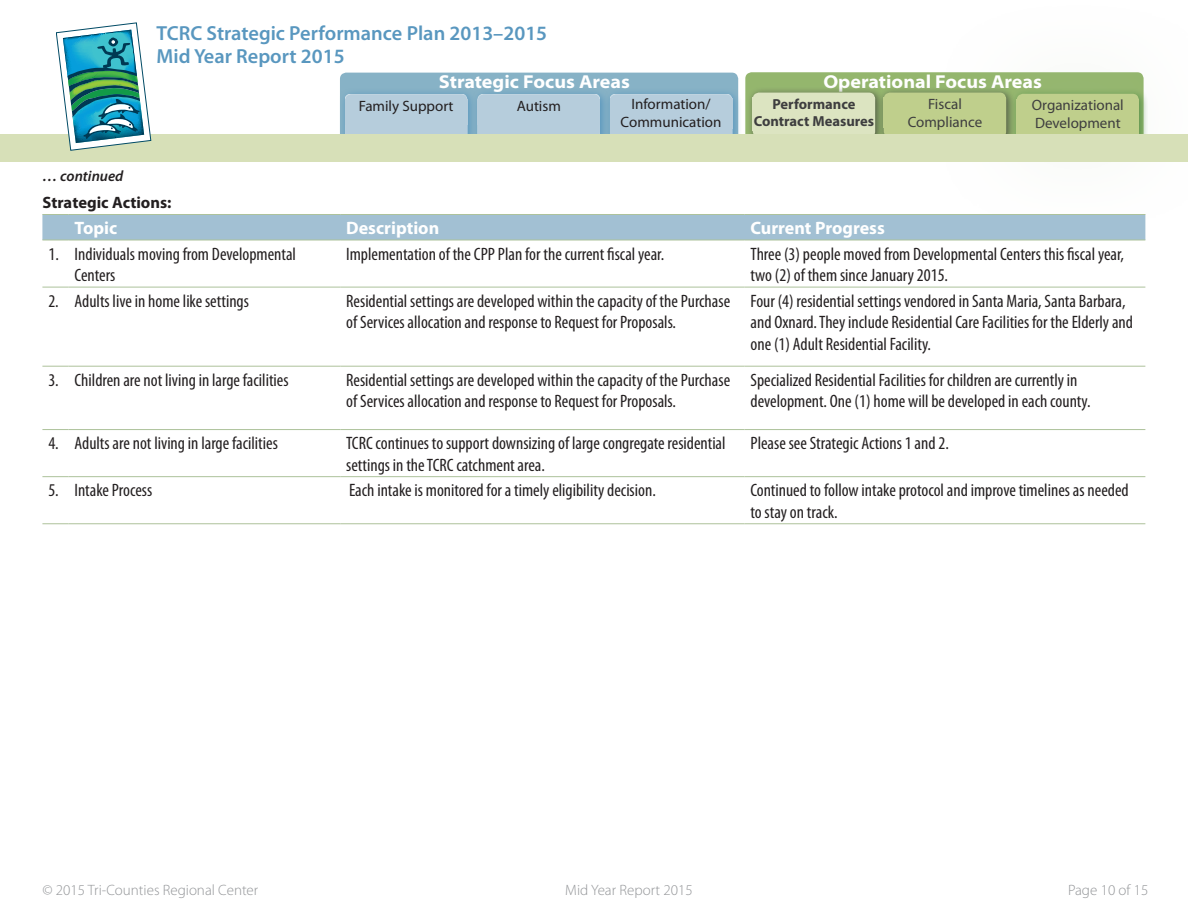
<style>
.page{position:relative;width:1188px;height:918px;background:#fff}
.page>*{position:absolute;margin:0;border:0;box-sizing:border-box;transform-origin:0 0}
.t1{font:600 20.4px/23.2px "Myriad Pro";color:#5997bf}
.t2{font:700 semi-expanded 18.75px "Myriad Pro";color:#fff}
.t3{font:condensed 18px/21.6px "Myriad Pro";color:#231f20}
.t4{font:700 18px "Myriad Pro";color:#fff}
.t5{font:700 16.5px "Myriad Pro";color:#231f20}
.t6{font:300 15px "Myriad Pro";color:#939598}
.t7{font:15px/18px "Myriad Pro";color:#231f20;text-align:center}
.t8{font:15px/18px "Myriad Pro";color:#3e3e3f}
.t9{font:italic 600 15px "Myriad Pro";color:#231f20}
.t10{font:700 14.55px/17.4px "Myriad Pro";color:#3e3e3f;text-align:center}
</style>
<div class="page">
<div style="left:340px;top:73px;width:398px;height:67px;background:#87b2c6;border-radius:6px"></div>
<svg style="left:343px;top:92px;width:129px;height:42px"></svg>
<div style="left:345px;top:94px;width:122px;height:45px;background:#b6cddc;border-radius:6px"></div>
<svg style="left:609px;top:88px;width:131px;height:46px"></svg>
<div style="left:610px;top:94px;width:122px;height:45px;background:#b6cddc;border-radius:6px"></div>
<svg style="left:472px;top:92px;width:137px;height:42px"></svg>
<div style="left:478px;top:94px;width:122px;height:45px;background:#b6cddc;border-radius:6px"></div>
<div style="left:745px;top:72px;width:399px;height:68px;background:#94b66d;border-radius:6px"></div>
<div style="left:920px;top:0;width:268px;height:239px;background:#adc29b;opacity:.3"></div>
<div style="left:1017px;top:94px;width:122px;height:45px;background:#bfcf8c;border-radius:6px"></div>
<div style="left:743px;top:83px;width:142px;height:64px;background:#adc29b;opacity:.3"></div>
<div style="left:753px;top:93px;width:122px;height:45px;background:#dce4c1;border-radius:6px"></div>
<div style="left:874px;top:83px;width:142px;height:64px;background:#adc29b;opacity:.3"></div>
<div style="left:884px;top:93px;width:122px;height:45px;background:#bfcf8c;border-radius:6px"></div>
<div style="left:0;top:134px;width:1188px;height:28px;background:#d7e0b8"></div>
<svg style="left:56px;top:23px;width:95px;height:128px"></svg>
<svg style="left:42px;top:429px;width:27px;height:1px"></svg>
<svg style="left:42px;top:476px;width:27px;height:1px"></svg>
<svg style="left:42px;top:523px;width:27px;height:1px"></svg>
<hr style="left:69px;top:429px;width:271px;height:1px;background:#adc29b">
<hr style="left:340px;top:429px;width:405px;height:1px;background:#adc29b">
<hr style="left:745px;top:429px;width:400px;height:1px;background:#adc29b">
<hr style="left:69px;top:476px;width:271px;height:1px;background:#adc29b">
<hr style="left:340px;top:476px;width:405px;height:1px;background:#adc29b">
<hr style="left:745px;top:476px;width:400px;height:1px;background:#adc29b">
<hr style="left:69px;top:523px;width:271px;height:1px;background:#adc29b">
<hr style="left:340px;top:523px;width:405px;height:1px;background:#adc29b">
<hr style="left:745px;top:523px;width:400px;height:1px;background:#adc29b">
<svg style="left:42px;top:214px;width:1103px;height:27px;background:#a4c1d1"></svg>
<hr style="left:69px;top:214px;width:271px;height:1px;background:#adc29b">
<hr style="left:340px;top:214px;width:405px;height:1px;background:#adc29b">
<hr style="left:745px;top:214px;width:400px;height:1px;background:#adc29b">
<svg style="left:42px;top:287px;width:27px;height:1px"></svg>
<hr style="left:69px;top:287px;width:271px;height:1px;background:#adc29b">
<hr style="left:340px;top:287px;width:405px;height:1px;background:#adc29b">
<hr style="left:745px;top:287px;width:400px;height:1px;background:#adc29b">
<hr style="left:69px;top:366px;width:271px;height:1px;background:#adc29b">
<hr style="left:340px;top:366px;width:405px;height:1px;background:#adc29b">
<hr style="left:745px;top:366px;width:400px;height:1px;background:#adc29b">
<svg style="left:42px;top:366px;width:27px;height:1px"></svg>
<p class="t1" style="left:157px;top:21px;width:392px">TCRC Strategic Performance Plan 2013–2015<br>Mid Year Report 2015</p>
<p class="t9" style="left:43px;top:168px;width:82px">… continued</p>
<p class="t2" style="left:439px;top:72px;width:192px">Strategic Focus Areas</p>
<p class="t2" style="left:823px;top:71px;width:220px">Operational Focus Areas</p>
<p class="t10" style="left:754px;top:95px;width:122px">Performance<br>Contract Measures</p>
<p class="t8" style="left:908px;top:95px;width:76px;text-align:center">Fiscal<br>Compliance</p>
<p class="t7" style="left:621px;top:95px;width:102px">Information/<br>Communication</p>
<p class="t8" style="left:1032px;top:96px;width:93px">Organizational<br>Development</p>
<p class="t7" style="left:359px;top:97px;width:96px">Family Support</p>
<p class="t7" style="left:517px;top:97px;width:46px">Autism</p>
<p class="t5" style="left:42px;top:193px;width:131px">Strategic Actions:</p>
<p class="t4" style="left:75px;top:218px;width:44px">Topic</p>
<p class="t4" style="left:346px;top:218px;width:94px">Description</p>
<p class="t4" style="left:751px;top:218px;width:136px">Current Progress</p>
<p class="t3" style="left:75px;top:243px;width:223px;text-indent:-26px">1. Individuals moving from Developmental<br>Centers</p>
<p class="t3" style="left:346px;top:243px;width:319px">Implementation of the CPP Plan for the current fiscal year.</p>
<p class="t3" style="left:751px;top:243px;width:375px">Three (3) people moved from Developmental Centers this fiscal year, two (2) of them since January 2015.</p>
<p class="t3" style="left:48px;top:290px;width:202px">2. Adults live in home like settings</p>
<p class="t3" style="left:346px;top:290px;width:386px">Residential settings are developed within the capacity of the Purchase of Services allocation and response to Request for Proposals.</p>
<p class="t3" style="left:751px;top:290px;width:384px">Four (4) residential settings vendored in Santa Maria, Santa Barbara, and Oxnard. They include Residential Care Facilities for the Elderly and one (1) Adult Residential Facility.</p>
<p class="t3" style="left:48px;top:369px;width:242px">3. Children are not living in large facilities</p>
<p class="t3" style="left:346px;top:369px;width:386px">Residential settings are developed within the capacity of the Purchase of Services allocation and response to Request for Proposals.</p>
<p class="t3" style="left:751px;top:369px;width:342px">Specialized Residential Facilities for children are currently in development. One (1) home will be developed in each county.</p>
<p class="t3" style="left:48px;top:433px;width:231px">4. Adults are not living in large facilities</p>
<p class="t3" style="left:346px;top:433px;width:381px">TCRC continues to support downsizing of large congregate residential settings in the TCRC catchment area.</p>
<p class="t3" style="left:751px;top:433px;width:200px">Please see Strategic Actions 1 and 2.</p>
<p class="t3" style="left:48px;top:480px;width:106px">5. Intake Process</p>
<p class="t3" style="left:349px;top:480px;width:308px">Each intake is monitored for a timely eligibility decision.</p>
<p class="t3" style="left:750px;top:480px;width:380px">Continued to follow intake protocol and improve timelines as needed to stay on track.</p>
<p class="t6" style="left:42px;top:882px;width:217px">© 2015 Tri-Counties Regional Center</p>
<p class="t6" style="left:565px;top:882px;width:129px">Mid Year Report 2015</p>
<p class="t6" style="left:1068px;top:882px;width:82px">Page 10 of 15</p>
</div>
